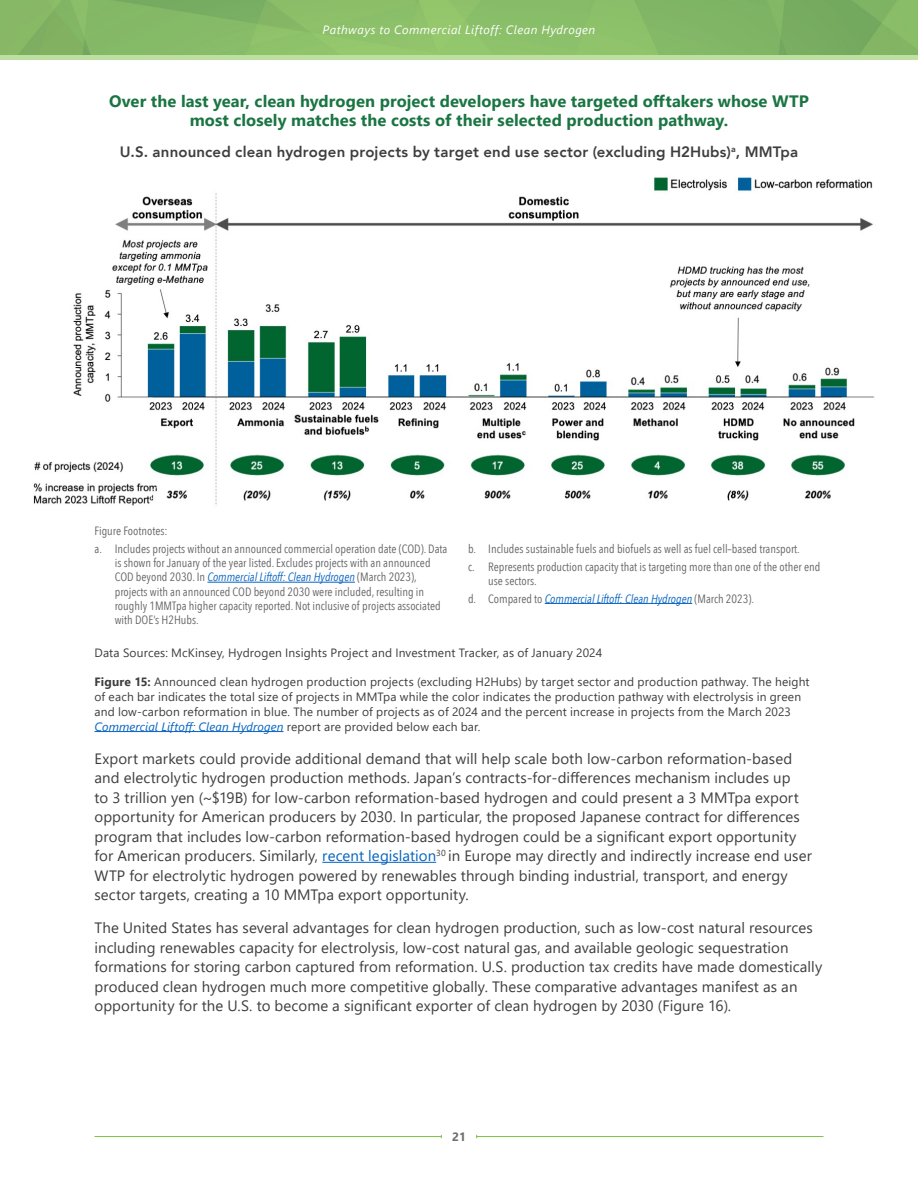
<style>
.page{position:relative;width:918px;height:1188px;background:#fff}
.page>*{position:absolute;margin:0;border:0;box-sizing:border-box;transform-origin:0 0}
.Graphic_lead{font:700 16.5px/19.5px "Segoe UI";letter-spacing:.005em;color:#1a7543;text-align:center}
.t1{font:15px/19.5px "Segoe UI";letter-spacing:.005em;color:#3e3e3f}
.Sub_Graph{font:800 15px "Avenir";letter-spacing:.01em;color:#3e3e3f}
.Footnote{font:12px/14.2px "Avenir Next Condensed";color:#636366}
.t2{font:12px/15px "Segoe UI";letter-spacing:.015em;color:#3e3e3f}
.t3{font:italic 12px "Avenir Next Condensed";color:#0563c1}
.t4{font:italic 12px "Segoe UI";letter-spacing:.04em;color:#fff}
.t5{font:700 12px "Segoe UI";color:#6c6d70}
.s1{font-style:italic;color:#0563c1}
.s2{font-style:normal;color:#636366}
.s3{font-weight:700}
.s4{color:#0563c1}
</style>
<div class="page">
<img style="left:0;top:0;width:918px;height:55px">
<hr style="left:477px;top:1136px;width:346px;height:1px;background:#7cc242">
<hr style="left:94px;top:1136px;width:347px;height:1px;background:#7cc242">
<hr style="left:0;top:55px;width:918px;height:4px;background:#bde0a0">
<hr style="left:94px;top:731px;width:189px;height:1px;background:#0563c1">
<hr style="left:322px;top:862px;width:114px;height:1px;background:#0563c1">
<hr style="left:207px;top:582px;width:148px;height:1px;background:#0563c1">
<hr style="left:545px;top:603px;width:147px;height:1px;background:#0563c1">
<img style="left:33px;top:177px;width:841px;height:329px">
<p class="t4" style="left:323px;top:19px;width:274px">Pathways to Commercial Liftoff: Clean Hydrogen</p>
<p class="Graphic_lead" style="left:109px;top:90px;width:701px">Over the last year, clean hydrogen project developers have targeted offtakers whose WTP most closely matches the costs of their selected production pathway.</p>
<p class="Sub_Graph" style="left:120px;top:140px;width:680px">U.S. announced clean hydrogen projects by target end use sector (excluding H2Hubs)<sup>a</sup>, MMTpa</p>
<p class="Footnote" style="left:94px;top:523px;width:75px">Figure Footnotes:</p>
<p class="Footnote" style="left:115px;top:541px;width:334px;text-indent:-20px">a. Includes projects without an announced commercial operation date (COD). Data is shown for January of the year listed. Excludes projects with an announced COD beyond 2030. In <span class="s1">Commercial Liftoff: Clean Hydrogen</span> (March 2023), projects with an announced COD beyond 2030 were included, resulting in roughly 1MMTpa higher capacity reported. Not inclusive of projects associated with DOE’s H2Hubs.</p>
<p class="Footnote" style="left:468px;top:541px;width:333px">b. Includes sustainable fuels and biofuels as well as fuel cell–based transport.</p>
<p class="Footnote" style="left:488px;top:559px;width:334px;text-indent:-20px">c. Represents production capacity that is targeting more than one of the other end use sectors.</p>
<p class="t3" style="left:468px;top:591px;width:288px"><span class="s2">d. Compared to</span> Commercial Liftoff: Clean Hydrogen <span class="s2">(March 2023).</span></p>
<p class="t2" style="left:94px;top:644px;width:509px">Data Sources: McKinsey, Hydrogen Insights Project and Investment Tracker, as of January 2024</p>
<p class="t2" style="left:94px;top:673px;width:717px"><span class="s3">Figure 15:</span> Announced clean hydrogen production projects (excluding H2Hubs) by target sector and production pathway. The height of each bar indicates the total size of projects in MMTpa while the color indicates the production pathway with electrolysis in green and low-carbon reformation in blue. The number of projects as of 2024 and the percent increase in projects from the March 2023<br><span class="s1">Commercial Liftoff: Clean Hydrogen</span> report are provided below each bar.</p>
<p class="t1" style="left:94px;top:747px;width:719px">Export markets could provide additional demand that will help scale both low-carbon reformation-based and electrolytic hydrogen production methods. Japan’s contracts-for-differences mechanism includes up<br>to 3 trillion yen (~$19B) for low-carbon reformation-based hydrogen and could present a 3 MMTpa export opportunity for American producers by 2030. In particular, the proposed Japanese contract for differences program that includes low-carbon reformation-based hydrogen could be a significant export opportunity for American producers. Similarly, <span class="s4">recent legislation</span><sup>30</sup> in Europe may directly and indirectly increase end user WTP for electrolytic hydrogen powered by renewables through binding industrial, transport, and energy sector targets, creating a 10 MMTpa export opportunity.</p>
<p class="t1" style="left:94px;top:917px;width:729px">The United States has several advantages for clean hydrogen production, such as low-cost natural resources including renewables capacity for electrolysis, low-cost natural gas, and available geologic sequestration formations for storing carbon captured from reformation. U.S. production tax credits have made domestically produced clean hydrogen much more competitive globally. These comparative advantages manifest as an opportunity for the U.S. to become a significant exporter of clean hydrogen by 2030 (Figure 16).</p>
<p class="t5" style="left:452px;top:1125px;width:15px">21</p>
</div>
